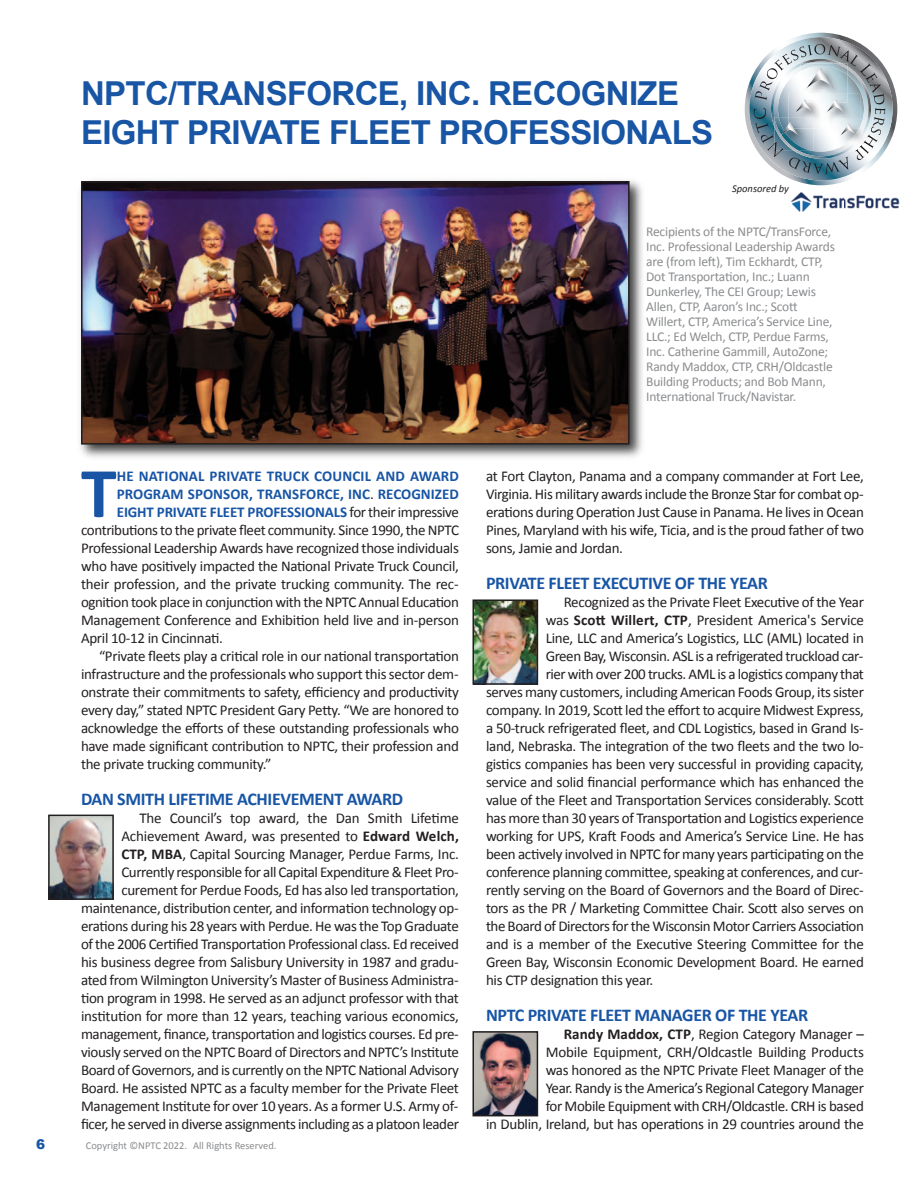
<style>
.page{position:relative;width:918px;height:1188px;background:#fff}
.page>*{position:absolute;margin:0;border:0;box-sizing:border-box;transform-origin:0 0}
.t1{font:700 72px "Calibri";color:#1855a5}
.t2{font:700 33px/39px "Arial";letter-spacing:-.02em;color:#1855a5}
.t3{font:700 18px "Calibri";letter-spacing:-.02em;color:#1855a5}
.t4{font:15px/18px "Calibri";letter-spacing:-.02em;color:#231f20;text-align:justify}
.t5{font:700 15px "Calibri";letter-spacing:.005em;color:#1855a5}
.t6{font:13.5px/15px "Calibri";letter-spacing:-.015em;color:#8a8c8f}
.t7{font:900 13.5px "Arial";color:#1855a5}
.t8{font:10.5px "Calibri";color:#8a8c8f}
.t9{font:italic 10.5px "Calibri";color:#231f20}
.s1{font-weight:400;color:#231f20}
.s2{font-weight:700}
</style>
<div class="page">
<img style="left:80px;top:180px;width:563px;height:278px">
<img style="left:84px;top:184px;width:543px;height:258px">
<div style="left:81px;top:181px;width:549px;height:264px;border:2px solid #231f20"></div>
<svg style="left:745px;top:33px;width:152px;height:152px"></svg>
<img style="left:51px;top:818px;width:60px;height:79px">
<div style="left:48px;top:815px;width:66px;height:85px;border:2px solid #231f20"></div>
<img style="left:475px;top:602px;width:60px;height:80px">
<div style="left:472px;top:599px;width:66px;height:86px;border:2px solid #231f20"></div>
<img style="left:475px;top:1034px;width:60px;height:79px">
<div style="left:472px;top:1031px;width:66px;height:85px;border:2px solid #231f20"></div>
<img style="left:791px;top:192px;width:109px;height:20px">
<p class="t2" style="left:81px;top:74px;width:634px">NPTC/TRANSFORCE, INC. RECOGNIZE<br>EIGHT PRIVATE FLEET PROFESSIONALS</p>
<p class="t9" style="left:732px;top:184px;width:58px">Sponsored by</p>
<p class="t1" style="left:81px;top:463px;width:37px">T</p>
<p class="t5" style="left:117px;top:470px;width:344px">HE NATIONAL PRIVATE TRUCK COUNCIL AND AWARD</p>
<p class="t5" style="left:117px;top:488px;width:344px">PROGRAM SPONSOR, TRANSFORCE, INC<span class="s1">.</span> RECOGNIZED</p>
<p class="t5" style="left:117px;top:506px;width:344px">EIGHT PRIVATE FLEET PROFESSIONALS <span class="s1">for their impressive</span></p>
<p class="t4" style="left:81px;top:522px;width:380px">contributions to the private fleet community. Since 1990, the NPTC</p>
<p class="t4" style="left:81px;top:540px;width:379px">Professional Leadership Awards have recognized those individuals</p>
<p class="t4" style="left:81px;top:558px;width:379px">who have positively impacted the National Private Truck Council,</p>
<p class="t4" style="left:81px;top:576px;width:379px">their profession, and the private trucking community. The rec‐</p>
<p class="t4" style="left:81px;top:594px;width:379px">ognition took place in conjunction with the NPTC Annual Education</p>
<p class="t4" style="left:81px;top:612px;width:379px">Management Conference and Exhibition held live and in‐person</p>
<p class="t4" style="left:81px;top:630px;width:144px">April 10‐12 in Cincinnati.</p>
<p class="t4" style="left:81px;top:648px;width:380px;text-indent:18px">“Private fleets play a critical role in our national transportation infrastructure and the professionals who support this sector dem‐ onstrate their commitments to safety, efficiency and productivity every day,” stated NPTC President Gary Petty. “We are honored to acknowledge the efforts of these outstanding professionals who have made significant contribution to NPTC, their profession and the private trucking community.”</p>
<p class="t3" style="left:81px;top:792px;width:324px">DAN SMITH LIFETIME ACHIEVEMENT AWARD</p>
<p class="t4" style="left:81px;top:810px;width:380px;text-align:right">The Council’s top award, the Dan Smith Lifetime Achievement Award, was presented to <span class="s2">Edward Welch,<br>CTP, MBA</span>, Capital Sourcing Manager, Perdue Farms, Inc.<br>Currently responsible for all Capital Expenditure &amp; Fleet Pro‐ curement for Perdue Foods, Ed has also led transportation, maintenance, distribution center, and information technology op‐ erations during his 28 years with Perdue. He was the Top Graduate of the 2006 Certified Transportation Professional class. Ed received his business degree from Salisbury University in 1987 and gradu‐ ated from Wilmington University’s Master of Business Administra‐ tion program in 1998. He served as an adjunct professor with that institution for more than 12 years, teaching various economics, management, finance, transportation and logistics courses. Ed pre‐ viously served on the NPTC Board of Directors and NPTC’s Institute Board of Governors, and is currently on the NPTC National Advisory Board. He assisted NPTC as a faculty member for the Private Fleet Management Institute for over 10 years. As a former U.S. Army of‐ ficer, he served in diverse assignments including as a platoon leader</p>
<p class="t7" style="left:36px;top:1134px;width:11px">6</p>
<p class="t8" style="left:86px;top:1141px;width:192px">Copyright ©NPTC 2022. All Rights Reserved.</p>
<p class="t6" style="left:646px;top:225px;width:190px">Recipients of the NPTC/TransForce, Inc. Professional Leadership Awards are (from left), Tim Eckhardt, CTP, Dot Transportation, Inc.; Luann Dunkerley, The CEI Group; Lewis Allen, CTP, Aaron’s Inc.; Scott Willert, CTP, America’s Service Line, LLC.; Ed Welch, CTP, Perdue Farms, Inc. Catherine Gammill, AutoZone; Randy Maddox, CTP, CRH/Oldcastle Building Products; and Bob Mann, International Truck/Navistar.</p>
<p class="t4" style="left:486px;top:468px;width:380px">at Fort Clayton, Panama and a company commander at Fort Lee, Virginia. His military awards include the Bronze Star for combat op‐ erations during Operation Just Cause in Panama. He lives in Ocean Pines, Maryland with his wife, Ticia, and is the proud father of two sons, Jamie and Jordan.</p>
<p class="t3" style="left:486px;top:576px;width:283px">PRIVATE FLEET EXECUTIVE OF THE YEAR</p>
<p class="t4" style="left:564px;top:594px;width:302px">Recognized as the Private Fleet Executive of the Year</p>
<p class="t4" style="left:546px;top:612px;width:320px">was <span class="s2">Scott Willert, CTP</span>, President America's Service</p>
<p class="t4" style="left:546px;top:630px;width:320px">Line, LLC and America’s Logistics, LLC (AML) located in</p>
<p class="t4" style="left:546px;top:648px;width:319px">Green Bay, Wisconsin. ASL is a refrigerated truckload car‐</p>
<p class="t4" style="left:546px;top:666px;width:320px">rier with over 200 trucks. AML is a logistics company that</p>
<p class="t4" style="left:486px;top:684px;width:379px">serves many customers, including American Foods Group, its sister</p>
<p class="t4" style="left:486px;top:702px;width:379px">company. In 2019, Scott led the effort to acquire Midwest Express,</p>
<p class="t4" style="left:486px;top:720px;width:379px">a 50‐truck refrigerated fleet, and CDL Logistics, based in Grand Is‐</p>
<p class="t4" style="left:486px;top:738px;width:379px">land, Nebraska. The integration of the two fleets and the two lo‐</p>
<p class="t4" style="left:486px;top:756px;width:379px">gistics companies has been very successful in providing capacity,</p>
<p class="t4" style="left:486px;top:774px;width:379px">service and solid financial performance which has enhanced the</p>
<p class="t4" style="left:486px;top:792px;width:379px">value of the Fleet and Transportation Services considerably. Scott</p>
<p class="t4" style="left:486px;top:810px;width:380px">has more than 30 years of Transportation and Logistics experience</p>
<p class="t4" style="left:486px;top:828px;width:379px">working for UPS, Kraft Foods and America’s Service Line. He has</p>
<p class="t4" style="left:486px;top:846px;width:379px">been actively involved in NPTC for many years participating on the</p>
<p class="t4" style="left:486px;top:864px;width:379px">conference planning committee, speaking at conferences, and cur‐</p>
<p class="t4" style="left:486px;top:882px;width:379px">rently serving on the Board of Governors and the Board of Direc‐</p>
<p class="t4" style="left:486px;top:900px;width:379px">tors as the PR / Marketing Committee Chair. Scott also serves on</p>
<p class="t4" style="left:486px;top:918px;width:379px">the Board of Directors for the Wisconsin Motor Carriers Association</p>
<p class="t4" style="left:486px;top:936px;width:380px">and is a member of the Executive Steering Committee for the</p>
<p class="t4" style="left:486px;top:954px;width:379px">Green Bay, Wisconsin Economic Development Board. He earned</p>
<p class="t4" style="left:486px;top:972px;width:169px">his CTP designation this year.</p>
<p class="t3" style="left:486px;top:1008px;width:324px">NPTC PRIVATE FLEET MANAGER OF THE YEAR</p>
<p class="t4" style="left:486px;top:1026px;width:380px;text-align:right"><span class="s2">Randy Maddox, CTP</span>, Region Category Manager –<br>Mobile Equipment, CRH/Oldcastle Building Products<br>was honored as the NPTC Private Fleet Manager of the<br>Year. Randy is the America’s Regional Category Manager<br>for Mobile Equipment with CRH/Oldcastle. CRH is based<br>in Dublin, Ireland, but has operations in 29 countries around the</p>
</div>
